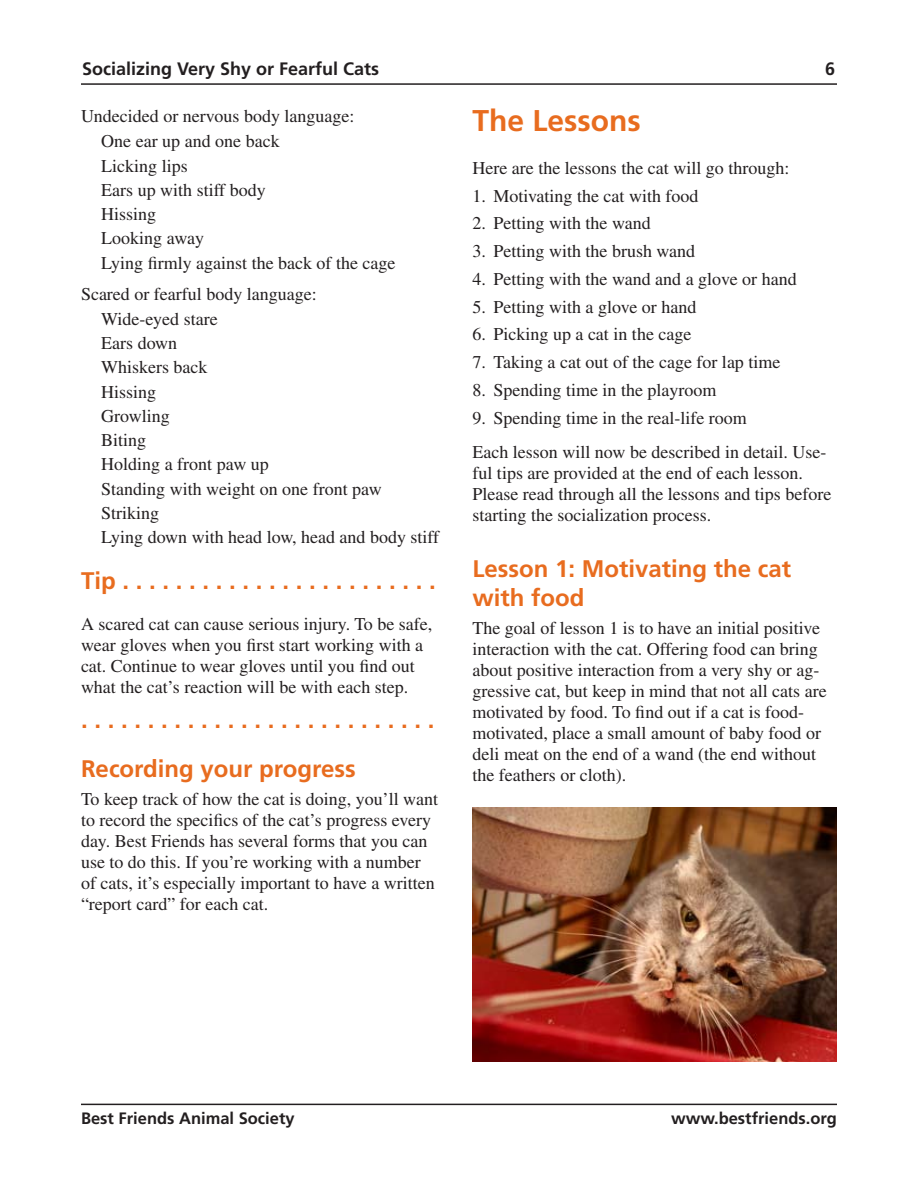
<style>
.page{position:relative;width:918px;height:1188px;background:#fff}
.page>*{position:absolute;margin:0;border:0;box-sizing:border-box;transform-origin:0 0}
.t1{font:700 30px "Frutiger";color:#e86c1f}
.t2{font:700 24px/49.1px "Frutiger";color:#e86c1f}
.t3{font:18px/21px "Times";color:#231f20}
.t4{font:700 18px "Frutiger";color:#231f20}
.t5{font:700 16.5px "Frutiger";color:#231f20}
</style>
<div class="page">
<hr style="left:81px;top:1104px;width:756px;height:1px;background:#231f20">
<hr style="left:81px;top:83px;width:756px;height:2px;background:#231f20">
<img style="left:472px;top:808px;width:365px;height:253px">
<p class="t4" style="left:82px;top:58px;width:299px">Socializing Very Shy or Fearful Cats</p>
<p class="t3" style="left:101px;top:104px;width:296px;line-height:24.5px;text-indent:-20px">Undecided or nervous body language:<br>One ear up and one back<br>Licking lips<br>Ears up with stiff body<br>Hissing<br>Looking away<br>Lying firmly against the back of the cage</p>
<p class="t3" style="left:101px;top:281px;width:339px;line-height:24.3px;text-indent:-20px">Scared or fearful body language:<br>Wide-eyed stare<br>Ears down<br>Whiskers back<br>Hissing<br>Growling<br>Biting<br>Holding a front paw up<br>Standing with weight on one front paw<br>Striking<br>Lying down with head low, head and body stiff</p>
<h2 class="t2" style="left:81px;top:556px;width:356px">Tip . . . . . . . . . . . . . . . . . . . . . . . .</h2>
<p class="t3" style="left:81px;top:613px;width:353px">A scared cat can cause serious injury. To be safe, wear gloves when you first start working with a cat. Continue to wear gloves until you find out what the cat’s reaction will be with each step.</p>
<h2 class="t2" style="left:81px;top:695px;width:355px">. . . . . . . . . . . . . . . . . . . . . . . . . . .<br>Recording your progress</h2>
<p class="t3" style="left:81px;top:789px;width:359px">To keep track of how the cat is doing, you’ll want to record the specifics of the cat’s progress every day. Best Friends has several forms that you can use to do this. If you’re working with a number of cats, it’s especially important to have a written “report card” for each cat.</p>
<h1 class="t1" style="left:472px;top:103px;width:170px">The Lessons</h1>
<p class="t3" style="left:472px;top:157px;width:318px">Here are the lessons the cat will go through:</p>
<p class="t3" style="left:472px;top:185px;width:228px">1. Motivating the cat with food</p>
<p class="t3" style="left:472px;top:213px;width:180px">2. Petting with the wand</p>
<p class="t3" style="left:472px;top:241px;width:224px">3. Petting with the brush wand</p>
<p class="t3" style="left:472px;top:268px;width:326px">4. Petting with the wand and a glove or hand</p>
<p class="t3" style="left:472px;top:296px;width:225px">5. Petting with a glove or hand</p>
<p class="t3" style="left:472px;top:324px;width:220px">6. Picking up a cat in the cage</p>
<p class="t3" style="left:472px;top:352px;width:309px">7. Taking a cat out of the cage for lap time</p>
<p class="t3" style="left:472px;top:379px;width:246px">8. Spending time in the playroom</p>
<p class="t3" style="left:472px;top:400px;width:355px;line-height:34.5px">9. Spending time in the real-life room<br>Each lesson will now be described in detail. Use-</p>
<p class="t3" style="left:472px;top:463px;width:360px">ful tips are provided at the end of each lesson.<br>Please read through all the lessons and tips before starting the socialization process.</p>
<h2 class="t2" style="left:472px;top:554px;width:320px;line-height:28.8px">Lesson 1: Motivating the cat with food</h2>
<p class="t3" style="left:472px;top:617px;width:356px">The goal of lesson 1 is to have an initial positive interaction with the cat. Offering food can bring about positive interaction from a very shy or ag&shy;gressive cat, but keep in mind that not all cats are motivated by food. To find out if a cat is food&shy;motivated, place a small amount of baby food or deli meat on the end of a wand (the end without the feathers or cloth).</p>
<p class="t5" style="left:81px;top:1109px;width:215px">Best Friends Animal Society</p>
<p class="t5" style="left:671px;top:1109px;width:167px">www.bestfriends.org</p>
</div>
